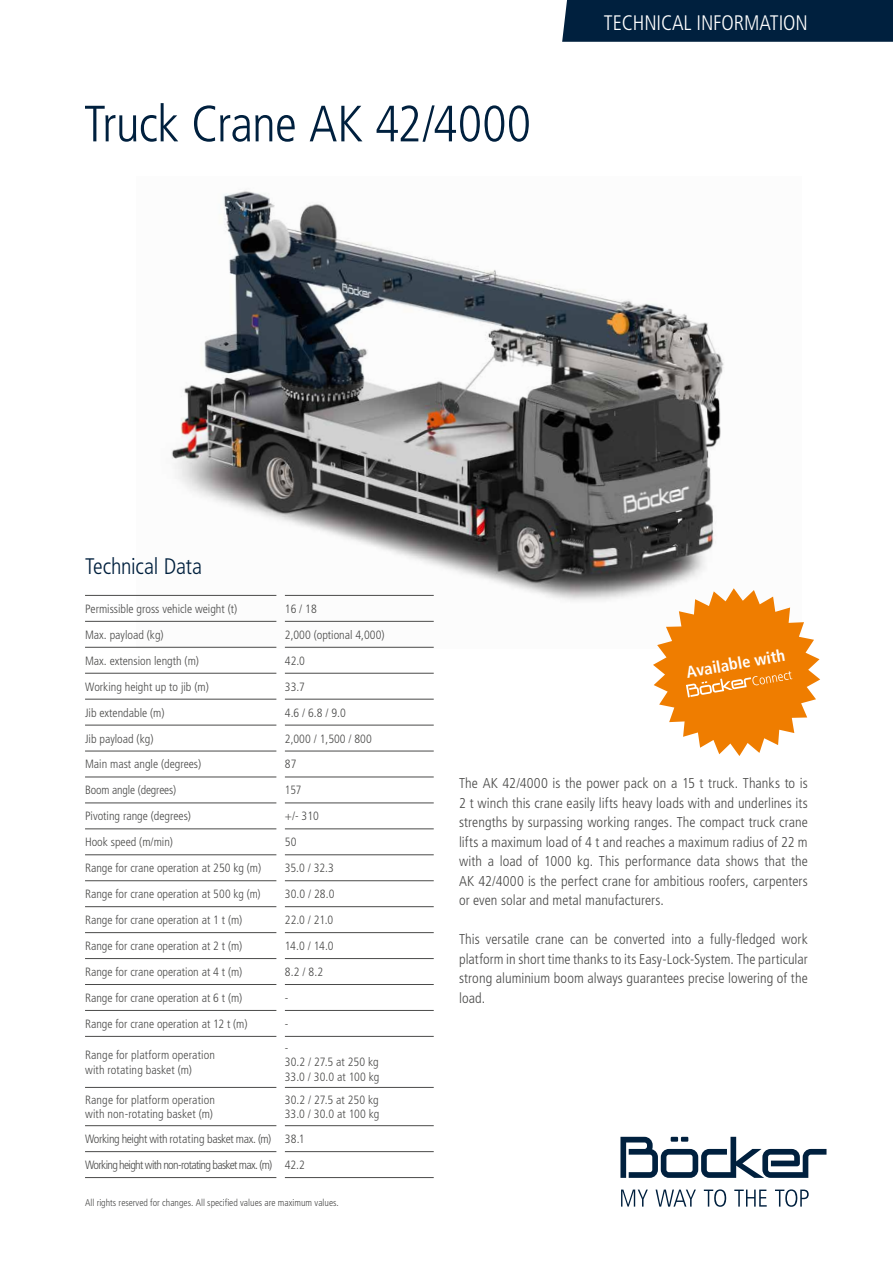
<style>
.page{position:relative;width:893px;height:1263px;background:#fff}
.page>*{position:absolute;margin:0;border:0;box-sizing:border-box;transform-origin:0 0}
.t1{font:300 condensed 51px "Frutiger";letter-spacing:-.015em;color:#00203e}
.t2{font:300 condensed 22.5px "Frutiger";letter-spacing:-.01em;color:#00203e}
.t3{font:300 condensed 21px "Frutiger";letter-spacing:-.005em;color:#fff}
.t4{font:700 condensed 16.5px "Frutiger";color:#fff}
.t5{font:300 condensed 14.25px/19.5px "Frutiger";letter-spacing:.005em;color:#4a4a49;text-align:justify}
.t6{font:300 condensed 12px/14.4px "Frutiger";color:#4a4a49}
.t7{font:300 condensed 12px/26px "Frutiger";letter-spacing:-.045em;color:#4a4a49}
.t8{font:300 condensed 9.75px "Frutiger";color:#4a4a49}
</style>
<div class="page">
<img style="left:137px;top:190px;width:587px;height:458px">
<div style="left:562px;top:0;width:331px;height:42px;background:#00203e"></div>
<hr style="left:85px;top:595px;width:191px;height:1px;background:#4a4a49">
<hr style="left:285px;top:595px;width:149px;height:1px;background:#4a4a49">
<hr style="left:85px;top:621px;width:191px;height:1px;background:#4a4a49">
<hr style="left:285px;top:621px;width:149px;height:1px;background:#4a4a49">
<hr style="left:85px;top:647px;width:191px;height:1px;background:#4a4a49">
<hr style="left:85px;top:673px;width:191px;height:1px;background:#4a4a49">
<hr style="left:85px;top:699px;width:191px;height:1px;background:#4a4a49">
<hr style="left:85px;top:725px;width:191px;height:1px;background:#4a4a49">
<hr style="left:85px;top:751px;width:191px;height:1px;background:#4a4a49">
<hr style="left:85px;top:777px;width:191px;height:1px;background:#4a4a49">
<hr style="left:85px;top:802px;width:191px;height:1px;background:#4a4a49">
<hr style="left:85px;top:828px;width:191px;height:1px;background:#4a4a49">
<hr style="left:85px;top:854px;width:191px;height:1px;background:#4a4a49">
<hr style="left:85px;top:880px;width:191px;height:1px;background:#4a4a49">
<hr style="left:85px;top:906px;width:191px;height:1px;background:#4a4a49">
<hr style="left:85px;top:932px;width:191px;height:1px;background:#4a4a49">
<hr style="left:85px;top:958px;width:191px;height:1px;background:#4a4a49">
<hr style="left:85px;top:984px;width:191px;height:1px;background:#4a4a49">
<hr style="left:85px;top:1010px;width:191px;height:1px;background:#4a4a49">
<hr style="left:85px;top:1036px;width:191px;height:1px;background:#4a4a49">
<hr style="left:85px;top:1087px;width:191px;height:1px;background:#4a4a49">
<hr style="left:85px;top:1125px;width:191px;height:1px;background:#4a4a49">
<hr style="left:85px;top:1151px;width:191px;height:1px;background:#4a4a49">
<hr style="left:85px;top:1177px;width:191px;height:1px;background:#4a4a49">
<hr style="left:285px;top:647px;width:149px;height:1px;background:#4a4a49">
<hr style="left:285px;top:673px;width:149px;height:1px;background:#4a4a49">
<hr style="left:285px;top:699px;width:149px;height:1px;background:#4a4a49">
<hr style="left:285px;top:725px;width:149px;height:1px;background:#4a4a49">
<hr style="left:285px;top:751px;width:149px;height:1px;background:#4a4a49">
<hr style="left:285px;top:777px;width:149px;height:1px;background:#4a4a49">
<hr style="left:285px;top:802px;width:149px;height:1px;background:#4a4a49">
<hr style="left:285px;top:828px;width:149px;height:1px;background:#4a4a49">
<hr style="left:285px;top:854px;width:149px;height:1px;background:#4a4a49">
<hr style="left:285px;top:880px;width:149px;height:1px;background:#4a4a49">
<hr style="left:285px;top:906px;width:149px;height:1px;background:#4a4a49">
<hr style="left:285px;top:932px;width:149px;height:1px;background:#4a4a49">
<hr style="left:285px;top:958px;width:149px;height:1px;background:#4a4a49">
<hr style="left:285px;top:984px;width:149px;height:1px;background:#4a4a49">
<hr style="left:285px;top:1010px;width:149px;height:1px;background:#4a4a49">
<hr style="left:285px;top:1036px;width:149px;height:1px;background:#4a4a49">
<hr style="left:285px;top:1087px;width:149px;height:1px;background:#4a4a49">
<hr style="left:285px;top:1125px;width:149px;height:1px;background:#4a4a49">
<hr style="left:285px;top:1151px;width:149px;height:1px;background:#4a4a49">
<hr style="left:285px;top:1177px;width:149px;height:1px;background:#4a4a49">
<svg style="left:620px;top:1137px;width:206px;height:41px"></svg>
<svg style="left:621px;top:1189px;width:27px;height:17px"></svg>
<svg style="left:656px;top:1189px;width:40px;height:17px"></svg>
<svg style="left:704px;top:1189px;width:22px;height:18px"></svg>
<svg style="left:734px;top:1189px;width:33px;height:17px"></svg>
<svg style="left:775px;top:1189px;width:34px;height:18px"></svg>
<svg style="left:653px;top:588px;width:167px;height:168px"></svg>
<h1 class="t1" style="left:84px;top:95px;width:449px">Truck Crane AK 42/4000</h1>
<h3 class="t3" style="left:604px;top:11px;width:205px">TECHNICAL INFORMATION</h3>
<h2 class="t2" style="left:85px;top:553px;width:118px">Technical Data</h2>
<p class="t6" style="left:85px;top:602px;width:154px">Permissible gross vehicle weight (t)</p>
<p class="t6" style="left:285px;top:602px;width:33px">16 / 18</p>
<p class="t6" style="left:85px;top:628px;width:80px">Max. payload (kg)</p>
<p class="t6" style="left:285px;top:628px;width:101px">2,000 (optional 4,000)</p>
<p class="t6" style="left:85px;top:653px;width:115px">Max. extension length (m)</p>
<p class="t6" style="left:285px;top:653px;width:22px">42.0</p>
<p class="t6" style="left:85px;top:679px;width:125px">Working height up to jib (m)</p>
<p class="t6" style="left:285px;top:679px;width:22px">33.7</p>
<p class="t6" style="left:85px;top:705px;width:81px">Jib extendable (m)</p>
<p class="t6" style="left:285px;top:705px;width:62px">4.6 / 6.8 / 9.0</p>
<p class="t6" style="left:85px;top:731px;width:70px">Jib payload (kg)</p>
<p class="t6" style="left:285px;top:731px;width:88px">2,000 / 1,500 / 800</p>
<p class="t6" style="left:85px;top:757px;width:118px">Main mast angle (degrees)</p>
<p class="t6" style="left:285px;top:757px;width:13px">87</p>
<p class="t6" style="left:85px;top:783px;width:93px">Boom angle (degrees)</p>
<p class="t6" style="left:285px;top:783px;width:18px">157</p>
<p class="t6" style="left:85px;top:809px;width:108px">Pivoting range (degrees)</p>
<p class="t6" style="left:285px;top:809px;width:36px">+/- 310</p>
<p class="t6" style="left:85px;top:835px;width:90px">Hook speed (m/min)</p>
<p class="t6" style="left:285px;top:835px;width:13px">50</p>
<p class="t6" style="left:85px;top:861px;width:178px">Range for crane operation at 250 kg (m)</p>
<p class="t6" style="left:285px;top:861px;width:50px">35.0 / 32.3</p>
<p class="t6" style="left:85px;top:887px;width:177px">Range for crane operation at 500 kg (m)</p>
<p class="t6" style="left:285px;top:887px;width:51px">30.0 / 28.0</p>
<p class="t6" style="left:85px;top:913px;width:159px">Range for crane operation at 1 t (m)</p>
<p class="t6" style="left:285px;top:913px;width:50px">22.0 / 21.0</p>
<p class="t6" style="left:85px;top:939px;width:159px">Range for crane operation at 2 t (m)</p>
<p class="t6" style="left:285px;top:939px;width:50px">14.0 / 14.0</p>
<p class="t6" style="left:85px;top:965px;width:159px">Range for crane operation at 4 t (m)</p>
<p class="t6" style="left:285px;top:965px;width:40px">8.2 / 8.2</p>
<p class="t6" style="left:85px;top:991px;width:159px">Range for crane operation at 6 t (m)</p>
<p class="t6" style="left:285px;top:991px;width:5px">-</p>
<p class="t6" style="left:85px;top:1017px;width:164px">Range for crane operation at 12 t (m)</p>
<p class="t6" style="left:285px;top:1017px;width:5px">-</p>
<p class="t6" style="left:85px;top:1048px;width:131px">Range for platform operation with rotating basket (m)</p>
<p class="t6" style="left:285px;top:1041px;width:96px">-<br>30.2 / 27.5 at 250 kg<br>33.0 / 30.0 at 100 kg</p>
<p class="t6" style="left:85px;top:1093px;width:131px">Range for platform operation with non-rotating basket (m)</p>
<p class="t6" style="left:285px;top:1093px;width:96px">30.2 / 27.5 at 250 kg<br>33.0 / 30.0 at 100 kg</p>
<p class="t7" style="left:85px;top:1126px;width:221px">Working height with rotating basket max. (m) 38.1<br>Working height with non-rotating basket max. (m) 42.2</p>
<p class="t8" style="left:85px;top:1197px;width:255px">All rights reserved for changes. All specified values are maximum values.</p>
<h3 class="t4" style="left:685px;top:663px;width:101px;rotate:-10deg">Available with</h3>
<p class="t5" style="left:459px;top:774px;width:350px">The AK 42/4000 is the power pack on a 15 t truck. Thanks to is 2 t winch this crane easily lifts heavy loads with and underlines its strengths by surpassing working ranges. The compact truck crane lifts a maximum load of 4 t and reaches a maximum radius of 22 m with a load of 1000 kg. This performance data shows that the AK 42/4000 is the perfect crane for ambitious roofers, carpenters or even solar and metal manufacturers.</p>
<p class="t5" style="left:459px;top:930px;width:350px">This versatile crane can be converted into a fully-fledged work platform in short time thanks to its Easy-Lock-System. The particular strong aluminium boom always guarantees precise lowering of the load.</p>
</div>
